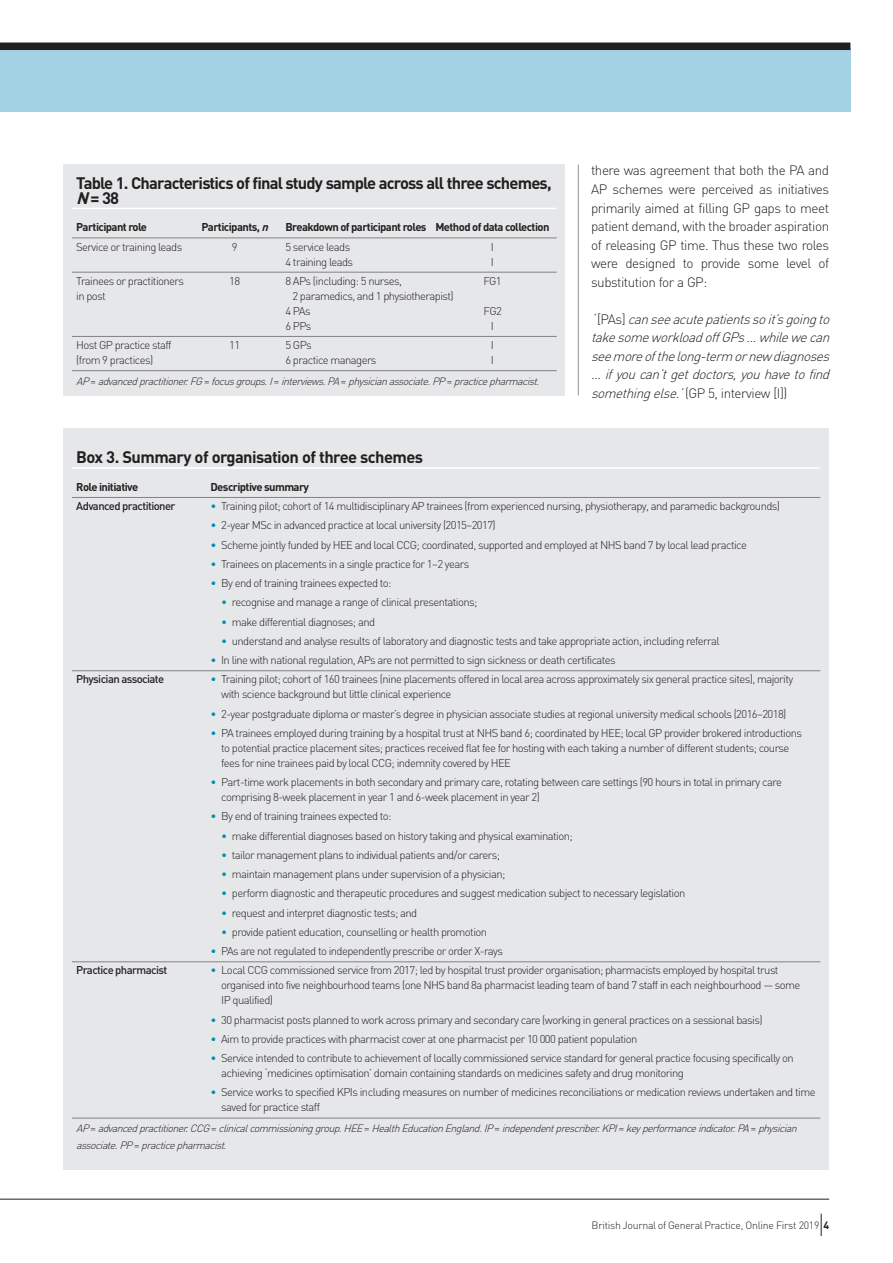
<style>
.page{position:relative;width:893px;height:1263px;background:#fff}
.page>*{position:absolute;margin:0;border:0;box-sizing:border-box;transform-origin:0 0}
.t1{font:700 16.5px/15px "DIN";letter-spacing:-.05em;color:#231f20}
.t2{font:300 13.5px/18.6px "DIN";letter-spacing:-.035em;color:#231f20;text-align:justify}
.t3{font:italic 300 13.5px/18.6px "DIN";color:#231f20;text-align:justify}
.t4{font:300 11.25px/15px "DIN";letter-spacing:-.05em;color:#231f20}
.t5{font:700 11.25px "DIN";letter-spacing:-.05em;color:#231f20}
.t6{font:500 11.25px "DIN";letter-spacing:-.05em;color:#231f20}
.t7{font:italic 300 10.5px/16.5px "DIN";color:#231f20}
.t8{font:300 10.5px "DIN";letter-spacing:-.025em;color:#231f20}
.s1{font-style:italic}
.s2{font-style:normal}
.s3{color:#008fb3}
.s4{font-weight:700}
</style>
<div class="page">
<div style="left:0;top:48px;width:850px;height:64px;background:#a2d2e3"></div>
<div style="left:0;top:43px;width:850px;height:7px;background:#231f20"></div>
<hr style="left:578px;top:165px;width:1px;height:230px;background:#939598">
<div style="left:63px;top:164px;width:502px;height:231px;background:#e6e7e9"></div>
<hr style="left:72px;top:208px;width:485px;height:1px;background:#fff">
<hr style="left:72px;top:238px;width:485px;height:1px;background:#808285">
<hr style="left:72px;top:272px;width:485px;height:1px;background:#808285">
<hr style="left:72px;top:336px;width:485px;height:1px;background:#808285">
<hr style="left:72px;top:370px;width:485px;height:1px;background:#808285">
<div style="left:63px;top:428px;width:766px;height:742px;background:#e6e7e9"></div>
<hr style="left:72px;top:467px;width:748px;height:2px;background:#fff">
<hr style="left:72px;top:497px;width:748px;height:1px;background:#808285">
<hr style="left:72px;top:670px;width:748px;height:1px;background:#808285">
<hr style="left:72px;top:961px;width:748px;height:1px;background:#808285">
<hr style="left:72px;top:1118px;width:748px;height:1px;background:#808285">
<hr style="left:0;top:1199px;width:829px;height:1px;background:#231f20">
<svg style="left:821px;top:1213px;width:1px;height:23px"></svg>
<h1 class="t1" style="left:76px;top:174px;width:477px">Table 1. Characteristics of final study sample across all three schemes,<br><span class="s1">N</span>= 38</h1>
<p class="t5" style="left:76px;top:220px;width:72px">Participant role</p>
<p class="t5" style="left:202px;top:220px;width:349px">Participants, <span class="s1">n</span> Breakdown of participant roles Method of data collection</p>
<p class="t4" style="left:76px;top:239px;width:108px">Service or training leads</p>
<p class="t4" style="left:232px;top:239px;width:7px">9</p>
<p class="t4" style="left:285px;top:239px;width:66px">5 service leads</p>
<p class="t4" style="left:491px;top:239px;width:5px">I</p>
<p class="t4" style="left:285px;top:254px;width:69px">4 training leads</p>
<p class="t4" style="left:491px;top:254px;width:5px">I</p>
<p class="t4" style="left:76px;top:273px;width:109px">Trainees or practitioners</p>
<p class="t4" style="left:229px;top:273px;width:13px">18</p>
<p class="t4" style="left:285px;top:273px;width:118px">8 APs (including: 5 nurses,</p>
<p class="t4" style="left:483px;top:273px;width:20px">FG1</p>
<p class="t4" style="left:76px;top:288px;width:31px">in post</p>
<p class="t4" style="left:285px;top:288px;width:170px;text-indent:7px">2 paramedics, and 1 physiotherapist)<br>4 PAs</p>
<p class="t4" style="left:484px;top:303px;width:20px">FG2</p>
<p class="t4" style="left:285px;top:318px;width:28px">6 PPs</p>
<p class="t4" style="left:491px;top:318px;width:5px">I</p>
<p class="t4" style="left:76px;top:337px;width:97px">Host GP practice staff</p>
<p class="t4" style="left:229px;top:337px;width:13px">11</p>
<p class="t4" style="left:285px;top:337px;width:28px">5 GPs</p>
<p class="t4" style="left:491px;top:337px;width:5px">I</p>
<p class="t4" style="left:76px;top:352px;width:79px">(from 9 practices)</p>
<p class="t4" style="left:285px;top:352px;width:93px">6 practice managers</p>
<p class="t4" style="left:491px;top:352px;width:5px">I</p>
<p class="t7" style="left:76px;top:373px;width:468px">AP <span class="s2">=</span> advancedpractitioner.FG <span class="s2">=</span> focusgroups.I <span class="s2">=</span> interviews. PA <span class="s2">=</span> physicianassociate.PP <span class="s2">=</span> practicepharmacist.</p>
<p class="t2" style="left:591px;top:161px;width:240px">there was agreement that both the PA and AP schemes were perceived as initiatives primarily aimed at filling GP gaps to meet patient demand, with the broader aspiration of releasing GP time. Thus these two roles were designed to provide some level of substitution for a GP:</p>
<p class="t3" style="left:591px;top:309px;width:244px">‘ <span class="s2">[ PA s ]</span> canseeacutepatientssoit’sgoingto takesomeworkloadoffGPs… whilewecan seemoreofthelong-term ornew diagnoses … ifyoucan’tgetdoctors,youhavetofind somethingelse.’<span class="s2">(GP 5, interview [I])</span></p>
<h1 class="t1" style="left:76px;top:449px;width:348px">Box 3. Summary of organisation of three schemes</h1>
<p class="t5" style="left:76px;top:479px;width:64px">Role initiative</p>
<p class="t5" style="left:210px;top:479px;width:100px">Descriptive summary</p>
<p class="t6" style="left:76px;top:499px;width:101px">Advanced practitioner</p>
<p class="t4" style="left:210px;top:498px;width:571px"><span class="s3">•</span> Training pilot; cohort of 14 multidisciplinary AP trainees (from experienced nursing, physiotherapy, and paramedic backgrounds)</p>
<p class="t4" style="left:210px;top:518px;width:287px"><span class="s3">•</span> 2-year MSc in advanced practice at local university (2015–2017)</p>
<p class="t4" style="left:210px;top:537px;width:538px"><span class="s3">•</span> Scheme jointly funded by HEE and local CCG; coordinated, supported and employed at NHS band 7 by local lead practice</p>
<p class="t4" style="left:210px;top:556px;width:260px"><span class="s3">•</span> Trainees on placements in a single practice for 1–2 years</p>
<p class="t4" style="left:210px;top:575px;width:183px"><span class="s3">•</span> By end of training trainees expected to:</p>
<p class="t4" style="left:221px;top:595px;width:258px"><span class="s3">•</span> recognise and manage a range of clinical presentations;</p>
<p class="t4" style="left:221px;top:614px;width:155px"><span class="s3">•</span> make differential diagnoses; and</p>
<p class="t4" style="left:221px;top:633px;width:500px"><span class="s3">•</span> understand and analyse results of laboratory and diagnostic tests and take appropriate action, including referral</p>
<p class="t4" style="left:210px;top:652px;width:407px"><span class="s3">•</span> In line with national regulation, APs are not permitted to sign sickness or death certificates</p>
<p class="t6" style="left:76px;top:672px;width:90px">Physician associate</p>
<p class="t4" style="left:221px;top:672px;width:574px;text-indent:-11px"><span class="s3">•</span> Training pilot; cohort of 160 trainees (nine placements offered in local area across approximately six general practice sites), majority with science background but little clinical experience</p>
<p class="t4" style="left:210px;top:706px;width:577px"><span class="s3">•</span> 2-year postgraduate diploma or master’s degree in physician associate studies at regional university medical schools (2016–2018)</p>
<p class="t4" style="left:221px;top:725px;width:582px;text-indent:-11px"><span class="s3">•</span> PA trainees employed during training by a hospital trust at NHS band 6; coordinated by HEE; local GP provider brokered introductions to potential practice placement sites; practices received flat fee for hosting with each taking a number of different students; course fees for nine trainees paid by local CCG; indemnity covered by HEE</p>
<p class="t4" style="left:221px;top:774px;width:562px;text-indent:-11px"><span class="s3">•</span> Part-time work placements in both secondary and primary care, rotating between care settings (90 hours in total in primary care comprising 8-week placement in year 1 and 6-week placement in year 2)</p>
<p class="t4" style="left:210px;top:809px;width:183px"><span class="s3">•</span> By end of training trainees expected to:</p>
<p class="t4" style="left:221px;top:828px;width:353px"><span class="s3">•</span> make differential diagnoses based on history taking and physical examination;</p>
<p class="t4" style="left:221px;top:847px;width:280px"><span class="s3">•</span> tailor management plans to individual patients and/or carers;</p>
<p class="t4" style="left:221px;top:866px;width:286px"><span class="s3">•</span> maintain management plans under supervision of a physician;</p>
<p class="t4" style="left:221px;top:886px;width:466px"><span class="s3">•</span> perform diagnostic and therapeutic procedures and suggest medication subject to necessary legislation</p>
<p class="t4" style="left:221px;top:905px;width:197px"><span class="s3">•</span> request and interpret diagnostic tests; and</p>
<p class="t4" style="left:221px;top:924px;width:267px"><span class="s3">•</span> provide patient education, counselling or health promotion</p>
<p class="t4" style="left:210px;top:943px;width:294px"><span class="s3">•</span> PAs are not regulated to independently prescribe or order X-rays</p>
<p class="t6" style="left:76px;top:963px;width:93px">Practice pharmacist</p>
<p class="t4" style="left:221px;top:963px;width:581px;text-indent:-11px"><span class="s3">•</span> Local CCG commissioned service from 2017; led by hospital trust provider organisation; pharmacists employed by hospital trust organised into five neighbourhood teams (one NHS band 8a pharmacist leading team of band 7 staff in each neighbourhood — some<br>IP qualified)</p>
<p class="t4" style="left:210px;top:1012px;width:554px"><span class="s3">•</span> 30 pharmacist posts planned to work across primary and secondary care (working in general practices on a sessional basis)</p>
<p class="t4" style="left:210px;top:1031px;width:428px"><span class="s3">•</span> Aim to provide practices with pharmacist cover at one pharmacist per 10 000 patient population</p>
<p class="t4" style="left:221px;top:1050px;width:574px;text-indent:-11px"><span class="s3">•</span> Service intended to contribute to achievement of locally commissioned service standard for general practice focusing specifically on achieving ‘medicines optimisation’ domain containing standards on medicines safety and drug monitoring</p>
<p class="t4" style="left:221px;top:1085px;width:596px;text-indent:-11px"><span class="s3">•</span> Service works to specified KPIs including measures on number of medicines reconciliations or medication reviews undertaken and time saved for practice staff</p>
<p class="t7" style="left:76px;top:1120px;width:725px">AP <span class="s2">=</span> advancedpractitioner.CCG <span class="s2">=</span> clinicalcommissioninggroup.HEE <span class="s2">=</span> HealthEducationEngland.IP <span class="s2">=</span> independentprescriber.KPI <span class="s2">=</span> keyperformanceindicator.PA <span class="s2">=</span> physician associate.PP <span class="s2">=</span> practicepharmacist.</p>
<p class="t8" style="left:592px;top:1218px;width:239px">British Journal of General Practice, Online First 2019 <span class="s4">4</span></p>
</div>
